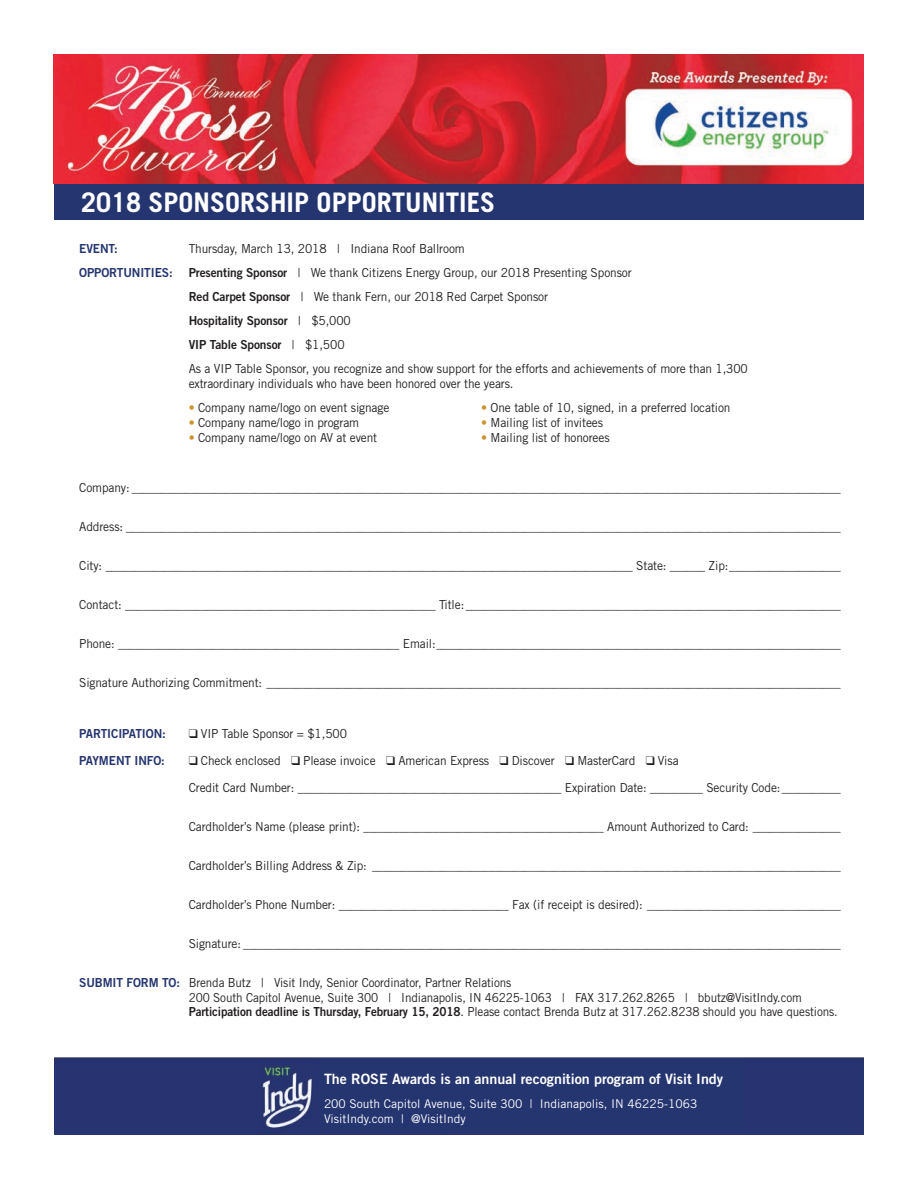
<style>
.page{position:relative;width:918px;height:1188px;background:#fff}
.page>*{position:absolute;margin:0;border:0;box-sizing:border-box;transform-origin:0 0}
.t1{font:700 27px "Trade Gothic";color:#fff}
.t2{font:14.25px "Trade Gothic Bold Two";color:#fff}
.t3{font:12.45px/24px "Trade Gothic";letter-spacing:-.01em;color:#231f20;scale:.96 1}
.t4{font:12.45px/15px "Trade Gothic";letter-spacing:-.01em;color:#231f20;scale:.94 1}
.t5{font:12.45px/24px "Trade Gothic Bold Two";letter-spacing:-.01em;color:#231f20;scale:.96 1}
.t6{font:12.45px "Trade Gothic Bold Two";letter-spacing:-.01em;color:#253570;scale:.96 1}
.t7{font:12px/15px "Trade Gothic";color:#fff}
.s1{font-family:"Trade Gothic Bold Two"}
.s2{font-family:"Trade Gothic"}
.s3{color:#cb932b}
.s4{font-family:"Trade Gothic Bold Two";color:#253570}
</style>
<div class="page">
<div style="left:54px;top:184px;width:810px;height:36px;background:#253570"></div>
<img style="left:54px;top:55px;width:810px;height:129px">
<img style="left:54px;top:1057px;width:810px;height:77px">
<div style="left:320px;top:1061px;width:424px;height:69px;background:#253570"></div>
<h1 class="t1" style="left:81px;top:186px;width:416px">2018 SPONSORSHIP OPPORTUNITIES</h1>
<p class="t6" style="left:79px;top:241px;width:42px">EVENT:</p>
<p class="t3" style="left:189px;top:237px;width:289px">Thursday, March 13, 2018 | Indiana Roof Ballroom</p>
<p class="t6" style="left:79px;top:265px;width:99px">OPPORTUNITIES:</p>
<p class="t3" style="left:189px;top:260px;width:463px"><span class="s1">Presenting Sponsor</span> | We thank Citizens Energy Group, our 2018 Presenting Sponsor<br><span class="s1">Red Carpet Sponsor</span> | We thank Fern, our 2018 Red Carpet Sponsor</p>
<p class="t5" style="left:189px;top:308px;width:170px">Hospitality Sponsor <span class="s2">| $5,000<br></span>VIP Table Sponsor <span class="s2">| $1,500</span></p>
<p class="t3" style="left:189px;top:361px;width:584px;line-height:15px">As a VIP Table Sponsor, you recognize and show support for the efforts and achievements of more than 1,300 extraordinary individuals who have been honored over the years.</p>
<p class="t3" style="left:189px;top:395px;width:210px"><span class="s3">•</span> Company name/logo on event signage</p>
<p class="t3" style="left:481px;top:395px;width:261px"><span class="s3">•</span> One table of 10, signed, in a preferred location</p>
<p class="t3" style="left:189px;top:410px;width:179px"><span class="s3">•</span> Company name/logo in program</p>
<p class="t3" style="left:481px;top:410px;width:128px"><span class="s3">•</span> Mailing list of invitees</p>
<p class="t3" style="left:189px;top:425px;width:198px"><span class="s3">•</span> Company name/logo on AV at event</p>
<p class="t3" style="left:481px;top:425px;width:135px"><span class="s3">•</span> Mailing list of honorees</p>
<p class="t3" style="left:79px;top:476px;width:795px">Company: _________________________________________________________________________________________________________________________</p>
<p class="t3" style="left:79px;top:515px;width:795px">Address: __________________________________________________________________________________________________________________________</p>
<p class="t3" style="left:79px;top:554px;width:795px">City: __________________________________________________________________________________________ State: ______ Zip:___________________</p>
<p class="t3" style="left:79px;top:593px;width:795px">Contact: _____________________________________________________ Title:________________________________________________________________</p>
<p class="t3" style="left:79px;top:632px;width:795px">Phone: ________________________________________________ Email:_____________________________________________________________________</p>
<p class="t3" style="left:79px;top:671px;width:795px">Signature Authorizing Commitment: __________________________________________________________________________________________________</p>
<p class="t6" style="left:79px;top:725px;width:92px">PARTICIPATION:</p>
<p class="t3" style="left:189px;top:721px;width:166px">❑ VIP Table Sponsor = $1,500</p>
<p class="t6" style="left:79px;top:752px;width:91px">PAYMENT INFO:</p>
<p class="t3" style="left:189px;top:747px;width:681px;line-height:27px">❑ Check enclosed ❑ Please invoice ❑ American Express ❑ Discover ❑ MasterCard ❑ Visa<br>Credit Card Number: _____________________________________________ Expiration Date: _________ Security Code:__________</p>
<p class="t3" style="left:189px;top:814px;width:681px">Cardholder’s Name (please print): _________________________________________ Amount Authorized to Card: _______________</p>
<p class="t3" style="left:189px;top:853px;width:681px">Cardholder’s Billing Address &amp; Zip: ________________________________________________________________________________</p>
<p class="t3" style="left:189px;top:892px;width:681px">Cardholder’s Phone Number: _____________________________ Fax (if receipt is desired): _________________________________</p>
<p class="t3" style="left:189px;top:931px;width:681px">Signature: ______________________________________________________________________________________________________</p>
<p class="t4" style="left:189px;top:975px;width:692px;text-indent:-110px"><span class="s4">SUBMIT FORM TO:</span> Brenda Butz | Visit Indy, Senior Coordinator, Partner Relations<br>200 South Capitol Avenue, Suite 300 | Indianapolis, IN 46225-1063 | FAX 317.262.8265 | bbutz@VisitIndy.com<br><span class="s1">Participation deadline is Thursday, February 15, 2018</span>. Please contact Brenda Butz at 317.262.8238 should you have questions.</p>
<p class="t2" style="left:324px;top:1070px;width:401px">The ROSE Awards is an annual recognition program of Visit Indy</p>
<p class="t7" style="left:324px;top:1096px;width:375px">200 South Capitol Avenue, Suite 300 | Indianapolis, IN 46225-1063<br>VisitIndy.com | @VisitIndy</p>
</div>
